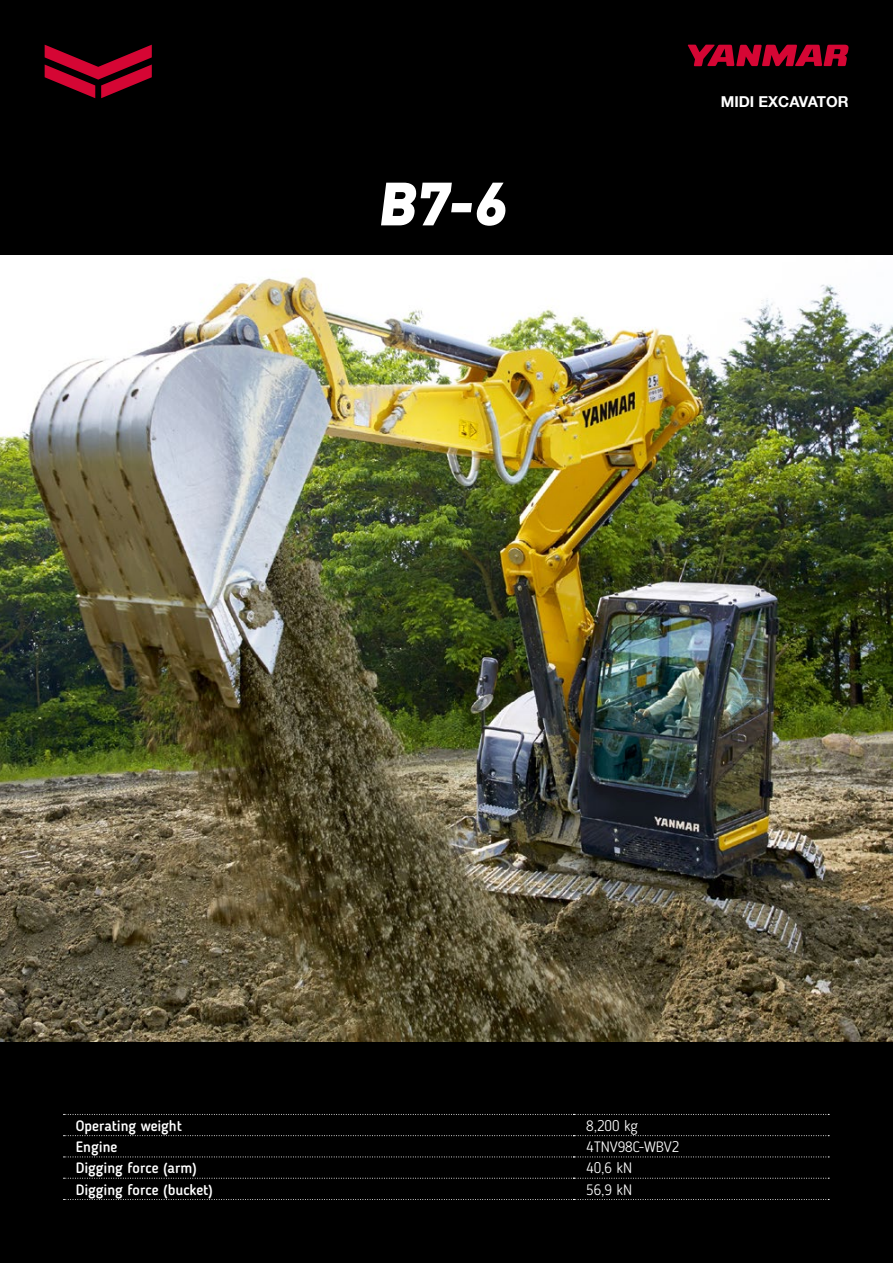
<style>
.page{position:relative;width:893px;height:1263px;background:#000}
.page>*{position:absolute;margin:0;border:0;box-sizing:border-box;transform-origin:0 0}
.t1{font:900 60px "DIN";color:#fff}
.t2{font:500 15px "Blogger Sans";color:#fff}
.t3{font:300 15px "Blogger Sans";color:#fff}
.t4{font:700 15px "Helvetica Neue LT Com";color:#fff}
</style>
<div class="page">
<svg style="left:688px;top:45px;width:160px;height:21px"></svg>
<svg style="left:45px;top:45px;width:107px;height:53px"></svg>
<img style="left:0;top:255px;width:893px;height:787px">
<svg style="left:64px;top:1114px;width:765px;height:1px"></svg>
<svg style="left:64px;top:1135px;width:765px;height:1px"></svg>
<svg style="left:64px;top:1156px;width:765px;height:1px"></svg>
<svg style="left:64px;top:1178px;width:765px;height:1px"></svg>
<svg style="left:64px;top:1199px;width:765px;height:1px"></svg>
<h1 class="t1" style="left:377px;top:163px;width:140px">B7-6</h1>
<p class="t4" style="left:721px;top:92px;width:129px">MIDI EXCAVATOR</p>
<p class="t2" style="left:76px;top:1116px;width:108px">Operating weight</p>
<p class="t3" style="left:586px;top:1116px;width:53px">8,200 kg</p>
<p class="t2" style="left:76px;top:1138px;width:43px">Engine</p>
<p class="t3" style="left:586px;top:1138px;width:95px">4TNV98C-WBV2</p>
<p class="t2" style="left:76px;top:1159px;width:123px">Digging force (arm)</p>
<p class="t3" style="left:586px;top:1159px;width:48px">40,6 kN</p>
<p class="t2" style="left:76px;top:1180px;width:138px">Digging force (bucket)</p>
<p class="t3" style="left:586px;top:1180px;width:48px">56,9 kN</p>
</div>
